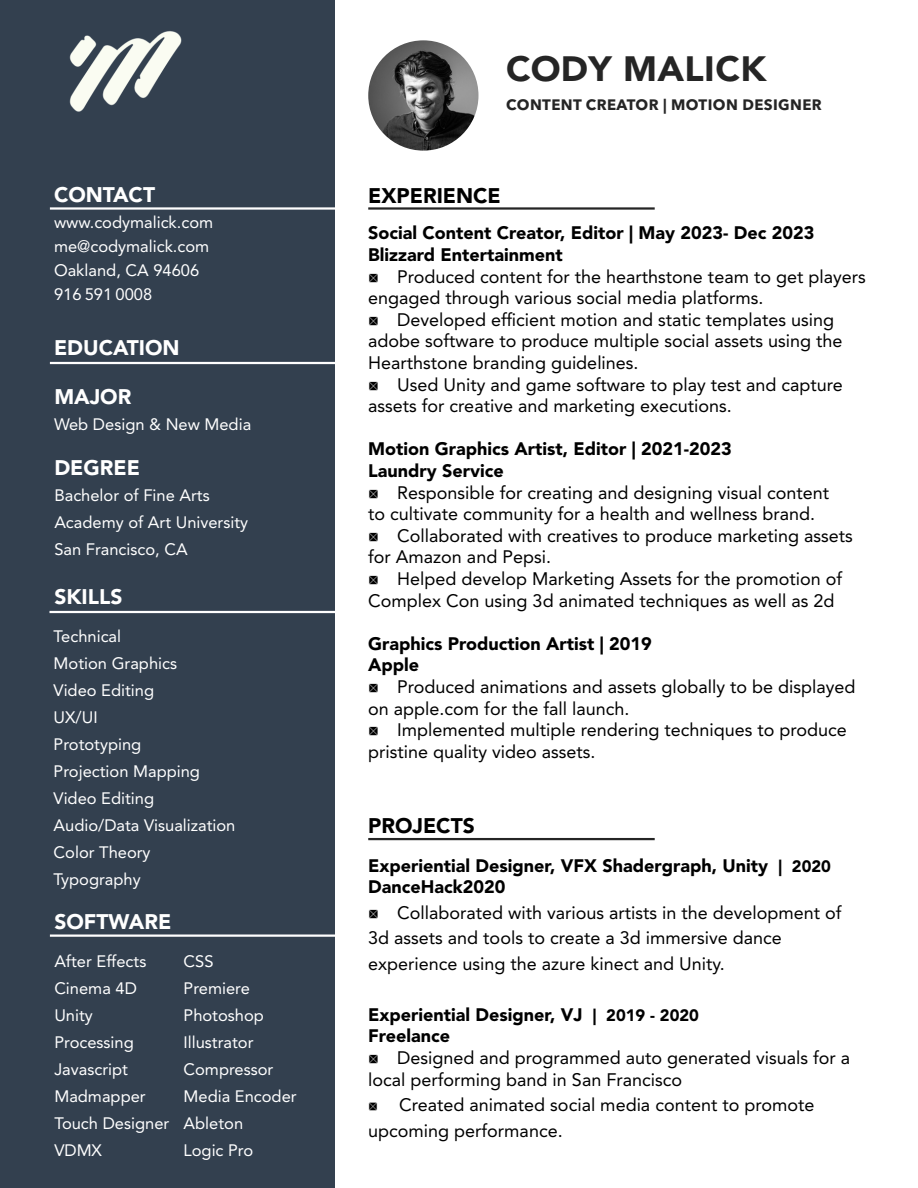
<style>
.page{position:relative;width:918px;height:1188px;background:#fff}
.page>*{position:absolute;margin:0;border:0;box-sizing:border-box;transform-origin:0 0}
.header1{font:900 34.95px "Avenir LT Std";letter-spacing:.01em;color:#252525}
.header4{font:900 21px "Avenir LT Std";color:#fff}
.header3{font:900 21px "Avenir LT Std";color:#000}
.header3-2{font:900 21px "Avenir LT Std";color:#fff}
.t1{font:18px/21.6px "Avenir LT Std";color:#000}
.body{font:900 18px/21.6px "Avenir LT Std";color:#000}
.Paragraph_Style_1{font:16.5px/27px "Avenir LT Std";color:#fff}
.body-2{font:16.5px "Avenir LT Std";color:#fff}
.Paragraph_Style_3{font:700 15px "Avenir Next LT Pro";letter-spacing:.025em;color:#252525}
.s1{font-family:"Arima Madurai Extra Ligth"}
.s2{font-size:16.5px}
.s3{font-family:"Arima Madurai Extra Ligth";font-size:16.5px}
</style>
<div class="page">
<div style="left:0;top:0;width:334px;height:1188px;background:#33404f"></div>
<hr style="left:368px;top:207px;width:287px;height:3px;background:#252525">
<hr style="left:50px;top:207px;width:286px;height:3px;background:#fff">
<hr style="left:50px;top:934px;width:286px;height:3px;background:#fff">
<hr style="left:368px;top:838px;width:287px;height:2px;background:#252525">
<hr style="left:50px;top:362px;width:286px;height:2px;background:#fff">
<hr style="left:50px;top:611px;width:285px;height:2px;background:#fff">
<img style="left:368px;top:40px;width:110px;height:111px;border-radius:55px">
<img style="left:69px;top:31px;width:113px;height:81px">
<p class="header4" style="left:54px;top:182px;width:103px">CONTACT</p>
<p class="body-2" style="left:54px;top:213px;width:161px">www.codymalick.com</p>
<p class="body-2" style="left:54px;top:237px;width:157px">me@codymalick.com</p>
<p class="body-2" style="left:54px;top:261px;width:147px">Oakland, CA 94606</p>
<p class="body-2" style="left:54px;top:285px;width:100px">916 591 0008</p>
<p class="header4" style="left:54px;top:335px;width:127px">EDUCATION</p>
<p class="header4" style="left:54px;top:384px;width:78px">MAJOR</p>
<p class="Paragraph_Style_1" style="left:54px;top:411px;width:199px">Web Design &amp; New Media</p>
<p class="header4" style="left:54px;top:455px;width:87px">DEGREE</p>
<p class="Paragraph_Style_1" style="left:54px;top:482px;width:195px">Bachelor of Fine Arts<br>Academy of Art University</p>
<p class="Paragraph_Style_1" style="left:54px;top:536px;width:135px">San Francisco, CA</p>
<p class="header3-2" style="left:54px;top:584px;width:70px">SKILLS</p>
<p class="Paragraph_Style_1" style="left:54px;top:623px;width:183px">Technical<br>Motion Graphics<br>Video Editing<br>UX/UI<br>Prototyping<br>Projection Mapping<br>Video Editing<br>Audio/Data Visualization<br>Color Theory<br>Typography</p>
<p class="header4" style="left:54px;top:909px;width:118px">SOFTWARE</p>
<p class="Paragraph_Style_1" style="left:54px;top:948px;width:94px">After Effects</p>
<p class="Paragraph_Style_1" style="left:54px;top:975px;width:84px">Cinema 4D</p>
<p class="Paragraph_Style_1" style="left:54px;top:1002px;width:40px">Unity</p>
<p class="Paragraph_Style_1" style="left:54px;top:1029px;width:81px">Processing</p>
<p class="Paragraph_Style_1" style="left:54px;top:1056px;width:75px">Javascript</p>
<p class="Paragraph_Style_1" style="left:54px;top:1083px;width:93px">Madmapper</p>
<p class="Paragraph_Style_1" style="left:54px;top:1110px;width:116px">Touch Designer</p>
<p class="Paragraph_Style_1" style="left:54px;top:1137px;width:49px">VDMX</p>
<p class="Paragraph_Style_1" style="left:184px;top:948px;width:31px">CSS</p>
<p class="Paragraph_Style_1" style="left:184px;top:975px;width:68px">Premiere</p>
<p class="Paragraph_Style_1" style="left:184px;top:1002px;width:82px">Photoshop</p>
<p class="Paragraph_Style_1" style="left:184px;top:1029px;width:72px">Illustrator</p>
<p class="Paragraph_Style_1" style="left:184px;top:1056px;width:91px">Compressor</p>
<p class="Paragraph_Style_1" style="left:184px;top:1083px;width:115px">Media Encoder<br>Ableton<br>Logic Pro</p>
<p class="header1" style="left:506px;top:48px;width:262px">CODY MALICK</p>
<p class="Paragraph_Style_3" style="left:506px;top:96px;width:317px">CONTENT CREATOR | MOTION DESIGNER</p>
<p class="header3" style="left:368px;top:183px;width:134px">EXPERIENCE</p>
<p class="body" style="left:368px;top:222px;width:448px">Social Content Creator, Editor | May 2023- Dec 2023<br>Blizzard Entertainment</p>
<p class="t1" style="left:368px;top:266px;width:499px"><span class="s1">■</span> Produced content for the hearthstone team to get players engaged through various social media platforms.</p>
<p class="t1" style="left:368px;top:309px;width:476px"><span class="s1">■</span> Developed efficient motion and static templates using adobe software to produce multiple social assets using the<br>Hearthstone branding guidelines.</p>
<p class="t1" style="left:368px;top:374px;width:476px"><span class="s1">■</span> Used Unity and game software to play test and capture assets for creative and marketing executions.</p>
<p class="body" style="left:368px;top:438px;width:365px">Motion Graphics Artist, Editor | 2021-2023<br>Laundry Service</p>
<p class="t1" style="left:368px;top:482px;width:462px"><span class="s1">■</span> Responsible for creating and designing visual content to cultivate community for a health and wellness brand.</p>
<p class="t1" style="left:368px;top:525px;width:486px"><span class="s1">■</span> Collaborated with creatives to produce marketing assets for Amazon and Pepsi.</p>
<p class="t1" style="left:368px;top:568px;width:476px"><span class="s1">■</span> Helped develop Marketing Assets for the promotion of<br>Complex Con using 3d animated techniques as well as 2d</p>
<p class="body" style="left:368px;top:633px;width:285px">Graphics Production Artist | 2019<br>Apple</p>
<p class="t1" style="left:368px;top:676px;width:489px"><span class="s1">■</span> Produced animations and assets globally to be displayed on apple.com for the fall launch.</p>
<p class="t1" style="left:368px;top:719px;width:480px"><span class="s1">■</span> Implemented multiple rendering techniques to produce pristine quality video assets.</p>
<p class="header3" style="left:368px;top:813px;width:108px">PROJECTS</p>
<p class="body" style="left:368px;top:854px;width:464px">Experiential Designer, VFX Shadergraph, Unity <span class="s2">| 2020<br></span>DanceHack2020</p>
<p class="t1" style="left:368px;top:900px;width:475px;line-height:25.5px"><span class="s1">■</span> Collaborated with various artists in the development of<br>3d assets and tools to create a 3d immersive dance experience using the azure kinect and Unity.</p>
<p class="body" style="left:368px;top:1004px;width:332px">Experiential Designer, VJ <span class="s2">| 2019 - 2020<br></span>Freelance</p>
<p class="t1" style="left:368px;top:1047px;width:484px"><span class="s1">■</span> Designed and programmed auto generated visuals for a local performing band in San Francisco</p>
<p class="t1" style="left:368px;top:1092px;width:448px;line-height:25.5px"><span class="s3">■</span> Created animated social media content to promote upcoming performance.</p>
</div>
